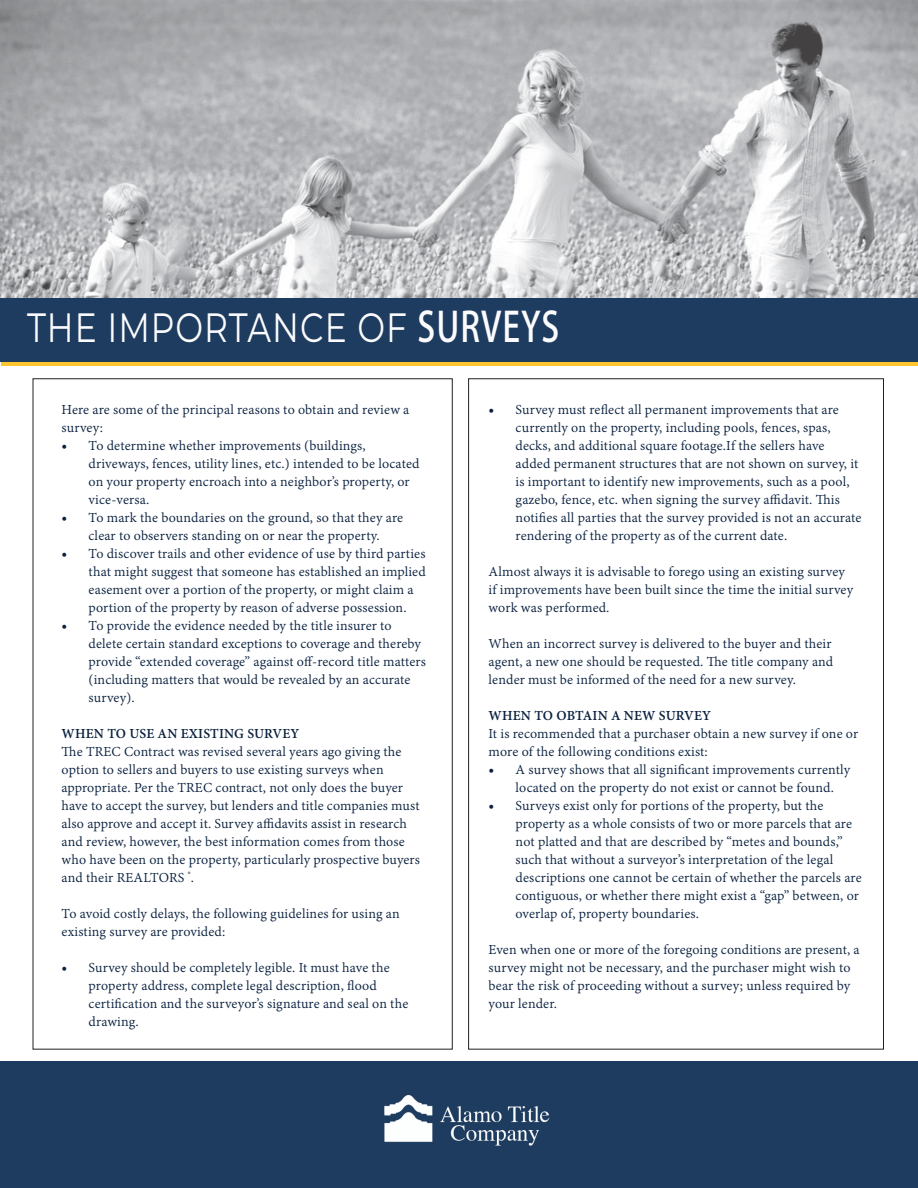
<style>
.page{position:relative;width:918px;height:1188px;background:#fff}
.page>*{position:absolute;margin:0;border:0;box-sizing:border-box;transform-origin:0 0}
.t1{font:40.95px "Montserrat";letter-spacing:.03em;color:#fbfbfd;scale:.81 1}
.t2{font:15px/18px "Adobe Bengali";letter-spacing:.01em;color:#0a213f}
.t3{font:700 15px "Adobe Bengali";letter-spacing:.01em;color:#0a213f}
.s1{font-family:"Adobe Fan Heiti Std";font-weight:700}
.s2{font-family:"Minion Pro"}
</style>
<div class="page">
<div style="left:2px;top:314px;width:916px;height:52px;background:#fec52e"></div>
<img style="left:0;top:0;width:918px;height:298px">
<div style="left:0;top:298px;width:918px;height:64px;background:#1e3c5f"></div>
<div style="left:0;top:1062px;width:918px;height:126px;background:#1e3c5f"></div>
<img style="left:384px;top:1095px;width:166px;height:51px">
<h1 class="t1" style="left:27px;top:300px;width:659px">THE IMPORTANCE OF <span class="s1">SURVEYS</span></h1>
<p class="t2" style="left:62px;top:401px;width:349px">Here are some of the principal reasons to obtain and review a survey:</p>
<p class="t2" style="left:89px;top:437px;width:332px;text-indent:-27px"><span class="s2">•</span> To determine whether improvements (buildings, driveways, fences, utility lines, etc.) intended to be located on your property encroach into a neighbor’s property, or vice-versa.</p>
<p class="t2" style="left:62px;top:509px;width:343px;text-align:center"><span class="s2">•</span> To mark the boundaries on the ground, so that they are clear to observers standing on or near the property.</p>
<p class="t2" style="left:89px;top:545px;width:339px;text-indent:-27px"><span class="s2">•</span> To discover trails and other evidence of use by third parties that might suggest that someone has established an implied easement over a portion of the property, or might claim a portion of the property by reason of adverse possession.</p>
<p class="t2" style="left:89px;top:617px;width:339px;text-indent:-27px"><span class="s2">•</span> To provide the evidence needed by the title insurer to delete certain standard exceptions to coverage and thereby provide “extended coverage” against off-record title matters (including matters that would be revealed by an accurate survey).</p>
<p class="t3" style="left:62px;top:725px;width:239px">WHEN TO USE AN EXISTING SURVEY</p>
<p class="t2" style="left:62px;top:743px;width:360px">The TREC Contract was revised several years ago giving the option to sellers and buyers to use existing surveys when appropriate. Per the TREC contract, not only does the buyer have to accept the survey, but lenders and title companies must also approve and accept it. Survey affidavits assist in research and review, however, the best information comes from those who have been on the property, particularly prospective buyers and their REALTORS <sup>®</sup>.</p>
<p class="t2" style="left:62px;top:905px;width:340px">To avoid costly delays, the following guidelines for using an existing survey are provided:</p>
<p class="t2" style="left:89px;top:959px;width:321px;text-indent:-27px"><span class="s2">•</span> Survey should be completely legible. It must have the property address, complete legal description, flood certification and the surveyor’s signature and seal on the drawing.</p>
<p class="t2" style="left:516px;top:401px;width:347px;text-indent:-27px"><span class="s2">•</span> Survey must reflect all permanent improvements that are currently on the property, including pools, fences, spas, decks, and additional square footage.If the sellers have added permanent structures that are not shown on survey, it is important to identify new improvements, such as a pool, gazebo, fence, etc. when signing the survey affidavit. This notifies all parties that the survey provided is not an accurate rendering of the property as of the current date.</p>
<p class="t2" style="left:489px;top:563px;width:366px">Almost always it is advisable to forego using an existing survey if improvements have been built since the time the initial survey work was performed.</p>
<p class="t2" style="left:489px;top:635px;width:346px;text-align:justify">When an incorrect survey is delivered to the buyer and their agent, a new one should be requested. The title company and lender must be informed of the need for a new survey.</p>
<p class="t3" style="left:489px;top:707px;width:224px">WHEN TO OBTAIN A NEW SURVEY</p>
<p class="t2" style="left:489px;top:725px;width:371px">It is recommended that a purchaser obtain a new survey if one or more of the following conditions exist:</p>
<p class="t2" style="left:516px;top:761px;width:336px;text-indent:-27px"><span class="s2">•</span> A survey shows that all significant improvements currently located on the property do not exist or cannot be found.</p>
<p class="t2" style="left:516px;top:797px;width:348px;text-indent:-27px"><span class="s2">•</span> Surveys exist only for portions of the property, but the property as a whole consists of two or more parcels that are not platted and that are described by “metes and bounds,” such that without a surveyor’s interpretation of the legal descriptions one cannot be certain of whether the parcels are contiguous, or whether there might exist a “gap” between, or overlap of, property boundaries.</p>
<p class="t2" style="left:489px;top:941px;width:373px">Even when one or more of the foregoing conditions are present, a survey might not be necessary, and the purchaser might wish to bear the risk of proceeding without a survey; unless required by your lender.</p>
</div>
